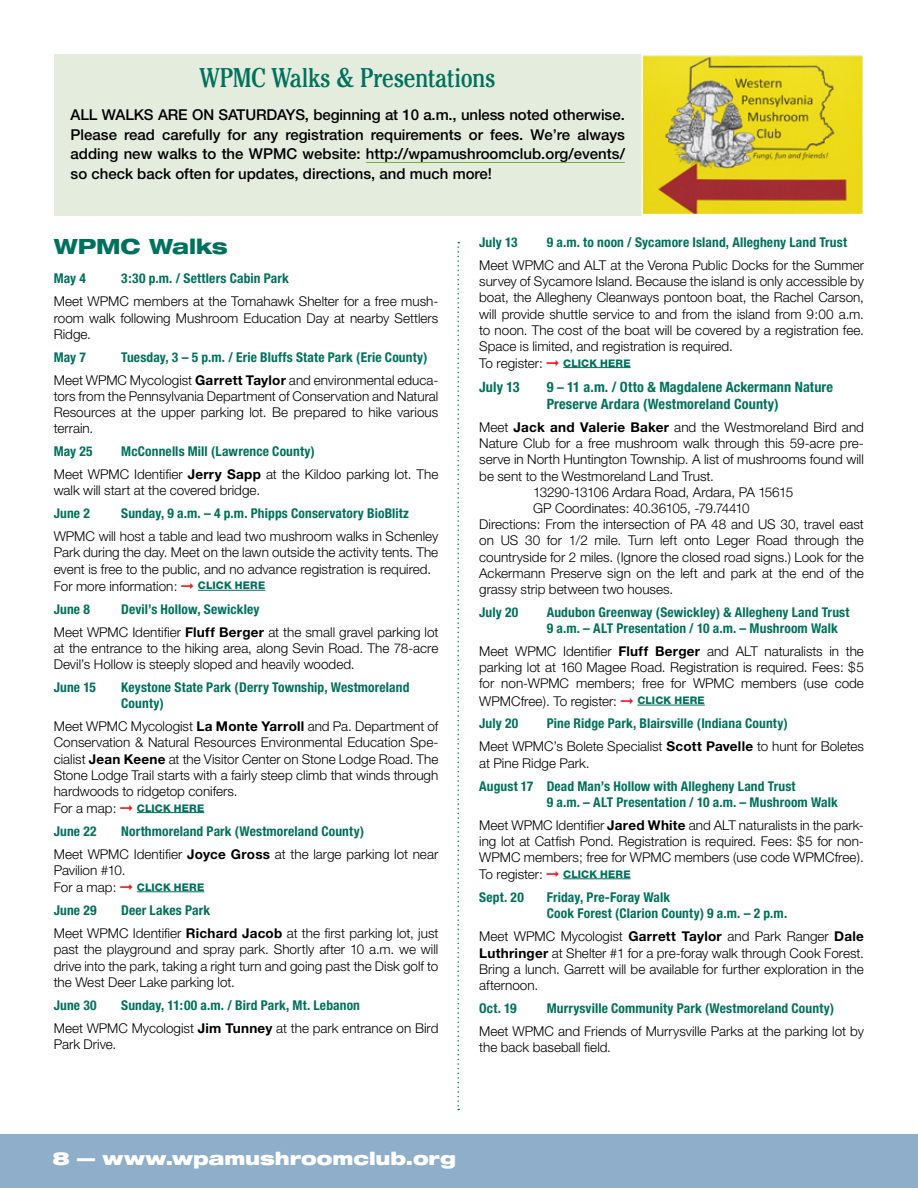
<style>
.page{position:relative;width:918px;height:1188px;background:#fff}
.page>*{position:absolute;margin:0;border:0;box-sizing:border-box;transform-origin:0 0}
.t1{font:condensed 27px "Cheltenham Std";letter-spacing:-.015em;color:#00715c}
.t2{font:800 expanded 21px "Helvetica Neue";letter-spacing:-.015em;color:#00715c}
.t3{font:900 expanded 18px "Helvetica Neue";color:#fff}
.t4{font:500 15px/19.5px "Helvetica Neue";color:#000;text-align:justify}
.t5{font:700 condensed 14.25px/17.1px "Helvetica Neue";letter-spacing:.005em;color:#00715c}
.t6{font:300 13.5px/16.2px "Helvetica Neue";color:#000}
.t7{font:700 condensed 13.5px/16.2px "Helvetica Neue";letter-spacing:.01em;color:#00715c}
.t8{font:800 10.5px "Helvetica Neue";letter-spacing:.015em;color:#00715c}
.s1{font-weight:300;font-stretch:normal;color:#000}
.s2{font-stretch:normal;color:#000}
.s3{font-weight:700;font-stretch:condensed;color:#00715c}
.s4{font-weight:700}
.s5{color:#ed1d24}
.s6{font-weight:800;font-size:10.5px;color:#00715c}
.s7{font-weight:300;font-size:13.5px;color:#000}
.s8{font-size:13.5px}
</style>
<div class="page">
<div style="left:0;top:1134px;width:918px;height:54px;background:#8eaec9"></div>
<div style="left:54px;top:54px;width:588px;height:161px;background:#e4ecde"></div>
<svg style="left:457px;top:242px;width:2px;height:868px"></svg>
<img style="left:644px;top:56px;width:218px;height:157px">
<div style="left:642px;top:54px;width:222px;height:161px;border:1px solid #fff"></div>
<hr style="left:366px;top:162px;width:259px;height:1px;background:#72b33c">
<hr style="left:198px;top:590px;width:67px;height:1px;background:#00715c">
<hr style="left:137px;top:812px;width:67px;height:1px;background:#00715c">
<hr style="left:137px;top:892px;width:67px;height:1px;background:#00715c">
<hr style="left:563px;top:367px;width:68px;height:1px;background:#00715c">
<hr style="left:637px;top:705px;width:68px;height:1px;background:#00715c">
<hr style="left:563px;top:879px;width:68px;height:1px;background:#00715c">
<h1 class="t1" style="left:200px;top:62px;width:297px">WPMC Walks &amp; Presentations</h1>
<p class="t4" style="left:71px;top:105px;width:556px">All walks are on Saturdays, beginning at 10 a.m., unless noted otherwise.<br>Please read carefully for any registration requirements or fees. We’re always adding new walks to the WPMC website: http://wpamushroomclub.org/events/ so check back often for updates, directions, and much more!</p>
<h2 class="t2" style="left:54px;top:233px;width:176px">WPMC Walks</h2>
<p class="t7" style="left:54px;top:270px;width:34px">May 4</p>
<p class="t7" style="left:121px;top:270px;width:169px">3:30 p.m. / Settlers Cabin Park</p>
<p class="t6" style="left:54px;top:293px;width:386px;text-align:justify">Meet WPMC members at the Tomahawk Shelter for a free mush&shy;room walk following Mushroom Education Day at nearby Settlers Ridge.</p>
<p class="t7" style="left:54px;top:349px;width:55px">May 7 T</p>
<p class="t7" style="left:54px;top:345px;width:386px;line-height:23px;text-indent:73px">uesday, 3 – 5 p.m. / Erie Bluffs State Park (Erie County)<br><span class="s1">Meet WPMC Mycologist</span> <span class="s2">Garrett Taylor</span> <span class="s1">and environmental educa-</span></p>
<p class="t6" style="left:54px;top:388px;width:386px;text-align:justify">tors from the Pennsylvania Department of Conservation and Natural Resources at the upper parking lot. Be prepared to hike various terrain.</p>
<p class="t7" style="left:54px;top:443px;width:41px">May 25</p>
<p class="t6" style="left:54px;top:440px;width:386px;line-height:23px;text-indent:68px"><span class="s3">McConnells Mill (Lawrence County)<br></span>Meet WPMC Identifier <span class="s4">Jerry Sapp</span> at the Kildoo parking lot. The</p>
<p class="t6" style="left:54px;top:482px;width:208px">walk will start at the covered bridge.</p>
<p class="t7" style="left:54px;top:505px;width:38px">June 2</p>
<p class="t7" style="left:121px;top:505px;width:289px">Sunday, 9 a.m. – 4 p.m. Phipps Conservatory BioBlitz</p>
<p class="t6" style="left:54px;top:528px;width:386px">WPMC will host a table and lead two mushroom walks in Schenley Park during the day. Meet on the lawn outside the activity tents. The event is free to the public, and no advance registration is required.<br>For more information: <span class="s5">➞</span> <span class="s6">CLICK HERE</span></p>
<p class="t7" style="left:54px;top:601px;width:38px">June 8</p>
<p class="t6" style="left:54px;top:597px;width:386px;line-height:23px;text-indent:68px"><span class="s3">Devil’s Hollow, Sewickley<br></span>Meet WPMC Identifier <span class="s4">Fluff Berger</span> at the small gravel parking lot</p>
<p class="t6" style="left:54px;top:640px;width:386px">at the entrance to the hiking area, along Sevin Road. The 78-acre<br>Devil’s Hollow is steeply sloped and heavily wooded.</p>
<p class="t7" style="left:54px;top:679px;width:44px">June 15</p>
<p class="t7" style="left:121px;top:679px;width:290px">Keystone State Park (Derry Township, Westmoreland<br>County)</p>
<p class="t6" style="left:54px;top:718px;width:386px;text-align:justify">Meet WPMC Mycologist <span class="s4">La Monte Yarroll</span> and Pa. Department of Conservation &amp; Natural Resources Environmental Education Spe&shy;cialist <span class="s4">Jean Keene</span> at the Visitor Center on Stone Lodge Road. The Stone Lodge Trail starts with a fairly steep climb that winds through hardwoods to ridgetop conifers.</p>
<p class="t8" style="left:54px;top:802px;width:151px"><span class="s7">For a map:</span> <span class="s5">➞</span> CLICK HERE</p>
<p class="t7" style="left:54px;top:820px;width:386px;line-height:23px">June 22 Northmoreland Park (Westmoreland County)<br><span class="s1">Meet WPMC Identifier</span> <span class="s2">Joyce Gross</span> <span class="s1">at the large parking lot near</span></p>
<p class="t6" style="left:54px;top:862px;width:73px">Pavilion #10.</p>
<p class="t8" style="left:54px;top:881px;width:151px"><span class="s7">For a map:</span> <span class="s5">➞</span> CLICK HERE</p>
<p class="t7" style="left:54px;top:902px;width:44px">June 29</p>
<p class="t6" style="left:54px;top:899px;width:386px;line-height:23px;text-indent:68px"><span class="s3">Deer Lakes Park<br></span>Meet WPMC Identifier <span class="s4">Richard Jacob</span> at the first parking lot, just</p>
<p class="t6" style="left:54px;top:941px;width:386px;text-align:justify">past the playground and spray park. Shortly after 10 a.m. we will drive into the park, taking a right turn and going past the Disk golf to the West Deer Lake parking lot.</p>
<p class="t7" style="left:54px;top:997px;width:45px">June 30</p>
<p class="t6" style="left:54px;top:993px;width:386px;line-height:23px;text-indent:68px"><span class="s3">Sunday, 11:00 a.m. / Bird Park, Mt. Lebanon<br></span>Meet WPMC Mycologist <span class="s4">Jim Tunney</span> at the park entrance on Bird</p>
<p class="t6" style="left:54px;top:1036px;width:64px">Park Drive.</p>
<p class="t7" style="left:479px;top:234px;width:40px">July 13</p>
<p class="t7" style="left:547px;top:234px;width:302px">9 a.m. to noon / Sycamore Island, Allegheny Land Trust</p>
<p class="t6" style="left:479px;top:257px;width:386px">Meet WPMC and ALT at the Verona Public Docks for the Summer survey of Sycamore Island. Because the island is only accessible by boat, the Allegheny Cleanways pontoon boat, the Rachel Carson, will provide shuttle service to and from the island from 9:00 a.m. to noon. The cost of the boat will be covered by a registration fee.<br>Space is limited, and registration is required.<br>To register: <span class="s5">➞</span> <span class="s6">CLICK HERE</span></p>
<p class="t5" style="left:479px;top:378px;width:42px">July 13</p>
<p class="t5" style="left:547px;top:378px;width:288px">9 <span class="s8">–</span> 11 a.m. / Otto &amp; Magdalene Ackermann Nature<br>Preserve Ardara (Westmoreland County)</p>
<p class="t6" style="left:479px;top:419px;width:386px">Meet <span class="s4">Jack and Valerie Baker</span> and the Westmoreland Bird and</p>
<p class="t6" style="left:479px;top:435px;width:386px">Nature Club for a free mushroom walk through this 59-acre pre-</p>
<p class="t6" style="left:479px;top:451px;width:386px">serve in North Huntington Township. A list of mushrooms found will</p>
<p class="t6" style="left:479px;top:467px;width:236px">be sent to the Westmoreland Land Trust.</p>
<p class="t6" style="left:533px;top:484px;width:262px">13290-13106 Ardara Road, Ardara, PA 15615</p>
<p class="t6" style="left:533px;top:500px;width:218px">GP Coordinates: 40.36105, -79.74410</p>
<p class="t6" style="left:479px;top:516px;width:386px">Directions: From the intersection of PA 48 and US 30, travel east</p>
<p class="t6" style="left:479px;top:532px;width:386px">on US 30 for 1/2 mile. Turn left onto Leger Road through the</p>
<p class="t6" style="left:479px;top:548px;width:386px">countryside for 2 miles. (Ignore the closed road signs.) Look for the</p>
<p class="t6" style="left:479px;top:565px;width:386px">Ackermann Preserve sign on the left and park at the end of the</p>
<p class="t6" style="left:479px;top:581px;width:196px">grassy strip between two houses.</p>
<p class="t7" style="left:479px;top:604px;width:41px">July 20</p>
<p class="t7" style="left:547px;top:604px;width:304px">Audubon Greenway (Sewickley) &amp; Allegheny Land Trust<br>9 a.m. – ALT Presentation / 10 a.m. – Mushroom Walk</p>
<p class="t6" style="left:479px;top:643px;width:386px;text-align:justify">Meet WPMC Identifier <span class="s4">Fluff Berger</span> and ALT naturalists in the parking lot at 160 Magee Road. Registration is required. Fees: $5 for non-WPMC members; free for WPMC members (use code WPMCfree). To register: <span class="s5">➞</span> <span class="s6">CLICK HERE</span></p>
<p class="t7" style="left:479px;top:715px;width:41px">July 20</p>
<p class="t6" style="left:479px;top:712px;width:386px;line-height:23px;text-indent:68px"><span class="s3">Pine Ridge Park, Blairsville (Indiana County)<br></span>Meet WPMC’s Bolete Specialist <span class="s4">Scott Pavelle</span> to hunt for Boletes</p>
<p class="t6" style="left:479px;top:754px;width:112px">at Pine Ridge Park.</p>
<p class="t7" style="left:547px;top:778px;width:293px;text-indent:-68px">August 17 Dead Man’s Hollow with Allegheny Land Trust<br>9 a.m. – ALT Presentation / 10 a.m. – Mushroom Walk</p>
<p class="t6" style="left:479px;top:816px;width:386px;text-align:justify">Meet WPMC Identifier <span class="s4">Jared White</span> and ALT naturalists in the park&shy;ing lot at Catfish Pond. Registration is required. Fees: $5 for non-WPMC members; free for WPMC members (use code WPMCfree).<br>To register: <span class="s5">➞</span> <span class="s6">CLICK HERE</span></p>
<p class="t7" style="left:479px;top:889px;width:46px">Sept. 20</p>
<p class="t7" style="left:547px;top:889px;width:242px">Friday, Pre-Foray Walk<br>Cook Forest (Clarion County) 9 a.m. – 2 p.m.</p>
<p class="t6" style="left:479px;top:928px;width:386px;text-align:justify">Meet WPMC Mycologist <span class="s4">Garrett Taylor</span> and Park Ranger <span class="s4">Dale Luthringer</span> at Shelter #1 for a pre-foray walk through Cook Forest.<br>Bring a lunch. Garrett will be available for further exploration in the afternoon.</p>
<p class="t7" style="left:479px;top:1000px;width:39px">Oct. 19</p>
<p class="t7" style="left:547px;top:1000px;width:289px">Murrysville Community Park (Westmoreland County)</p>
<p class="t6" style="left:479px;top:1023px;width:386px">Meet WPMC and Friends of Murrysville Parks at the parking lot by the back baseball field.</p>
<h3 class="t3" style="left:52px;top:1147px;width:405px">8 — www.wpamushroomclub.org</h3>
</div>
